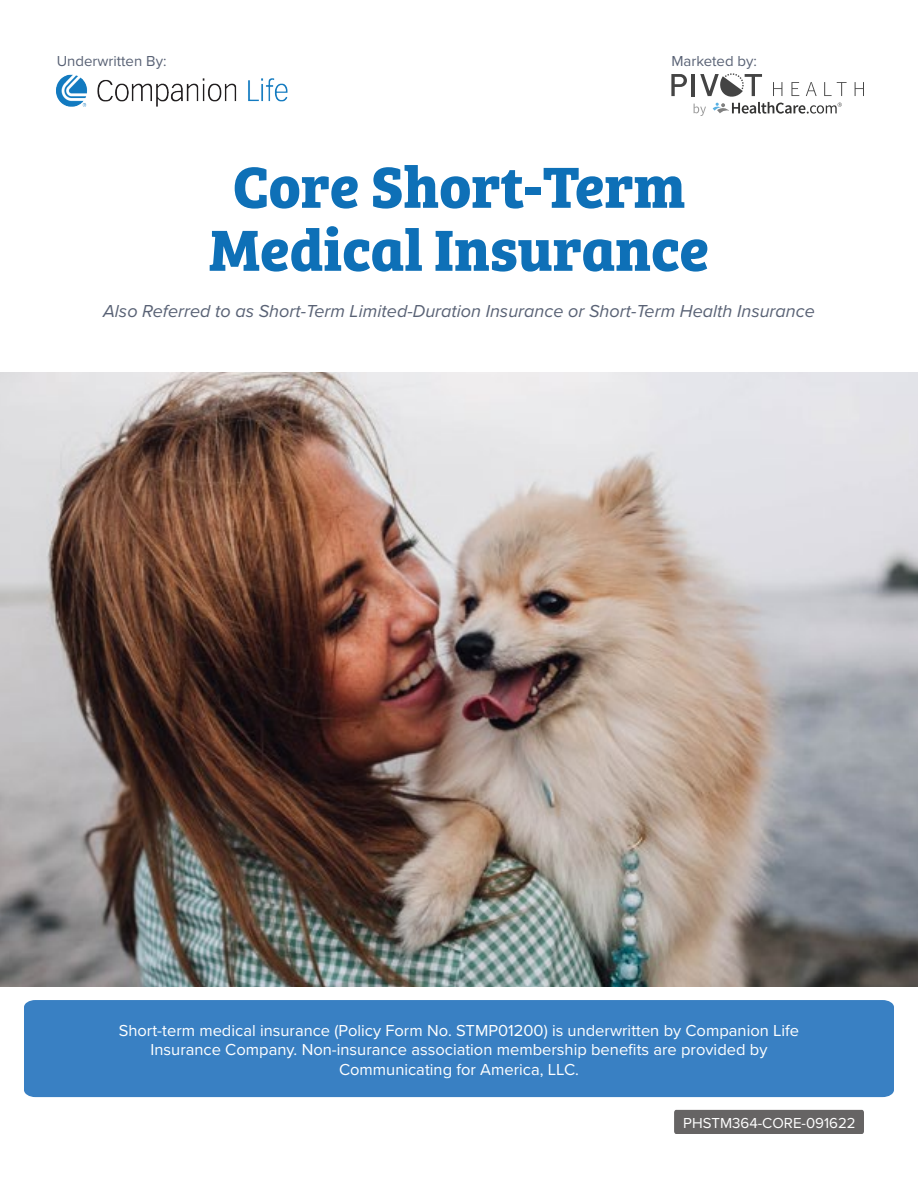
<style>
.page{position:relative;width:918px;height:1188px;background:#fff}
.page>*{position:absolute;margin:0;border:0;box-sizing:border-box;transform-origin:0 0}
.t1{font:700 60px "Bree Serif";color:#0e70b7}
.t2{font:italic 18px "Proxima Nova";color:#596275}
.t3{font:16.5px "Proxima Nova";color:#fff}
.t4{font:15px "Proxima Nova";color:#596275}
.t5{font:15px "Proxima Nova";color:#fff}
</style>
<div class="page">
<div style="left:24px;top:1000px;width:870px;height:97px;background:#3980c3"></div>
<div style="left:674px;top:1110px;width:190px;height:24px;background:#666464"></div>
<img style="left:0;top:373px;width:918px;height:613px">
<svg style="left:671px;top:74px;width:16px;height:22px"></svg>
<hr style="left:692px;top:74px;width:3px;height:22px;background:#444">
<svg style="left:855px;top:82px;width:9px;height:14px"></svg>
<svg style="left:694px;top:73px;width:153px;height:43px"></svg>
<img style="left:56px;top:74px;width:232px;height:33px">
<p class="t4" style="left:57px;top:50px;width:111px">Underwritten By:</p>
<p class="t4" style="left:671px;top:50px;width:87px">Marketed by:</p>
<p class="t1" style="left:233px;top:140px;width:454px">Core Short-Term</p>
<p class="t1" style="left:209px;top:203px;width:502px">Medical Insurance</p>
<p class="t2" style="left:103px;top:298px;width:713px">Also Referred to as Short-Term Limited-Duration Insurance or Short-Term Health Insurance</p>
<p class="t3" style="left:119px;top:1018px;width:682px">Short-term medical insurance (Policy Form No. STMP01200) is underwritten by Companion Life</p>
<p class="t3" style="left:151px;top:1037px;width:618px">Insurance Company. Non-insurance association membership benefits are provided by</p>
<p class="t3" style="left:339px;top:1057px;width:241px">Communicating for America, LLC.</p>
<p class="t5" style="left:683px;top:1112px;width:174px">PHSTM364-CORE-091622</p>
</div>
